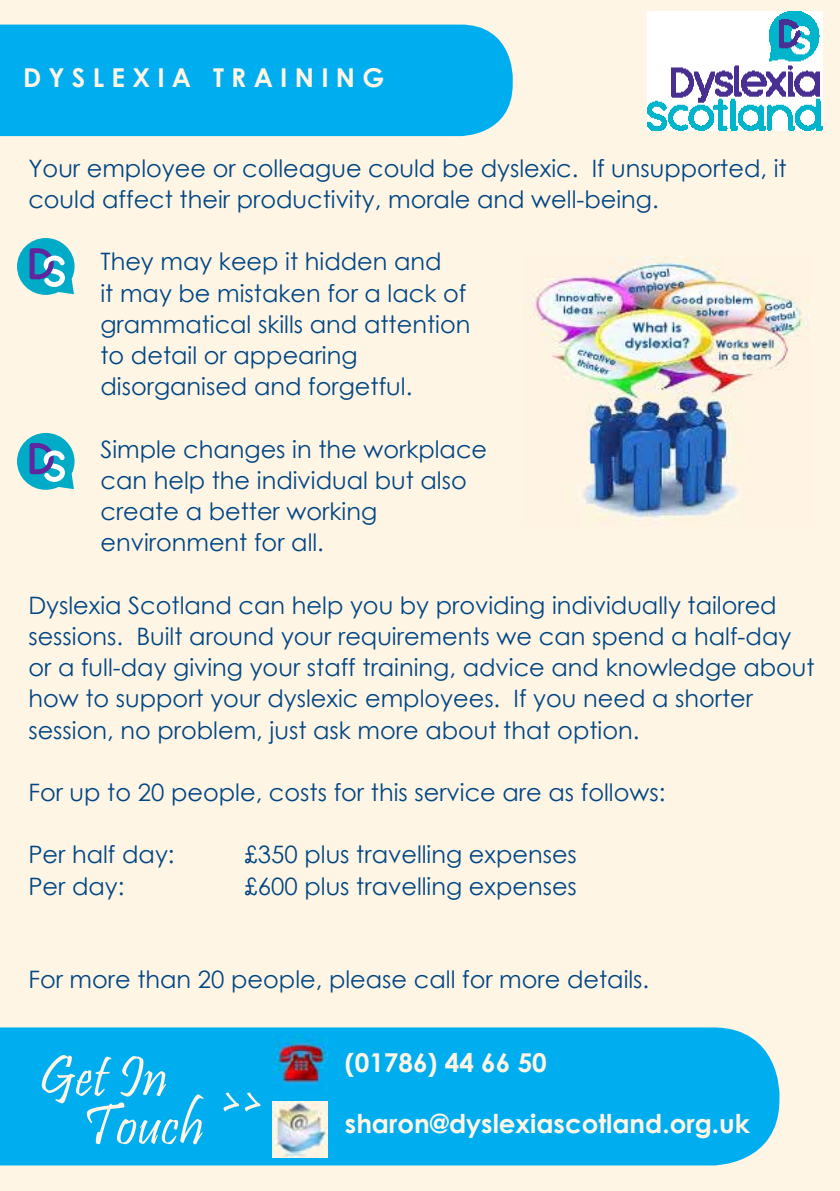
<style>
.page{position:relative;width:840px;height:1191px;background:#fff}
.page>*{position:absolute;margin:0;border:0;box-sizing:border-box;transform-origin:0 0}
.t1{font:72px "Pristina";color:#fff5e4}
.t2{font:60px/48px "Pristina";color:#fff5e4}
.t3{font:700 26px "Century Gothic";color:#fff5e4}
.t4{font:24px/31.2px "Century Gothic";color:#004684}
</style>
<div class="page">
<div style="left:0;top:0;width:839px;height:1191px;background:#fff5e4"></div>
<img style="left:647px;top:12px;width:175px;height:119px">
<img style="left:530px;top:257px;width:279px;height:263px">
<div style="left:0;top:1027px;width:779px;height:138px;background:#00aeef"></div>
<img style="left:272px;top:1102px;width:55px;height:55px">
<img style="left:272px;top:1035px;width:55px;height:56px">
<div style="left:0;top:25px;width:512px;height:111px;background:#00aeef"></div>
<svg style="left:17px;top:238px;width:57px;height:57px"></svg>
<svg style="left:17px;top:433px;width:57px;height:57px"></svg>
<p class="t3" style="left:23px;top:57px;width:362px">D Y S L E X I A T R A I N I N G</p>
<p class="t4" style="left:28px;top:152px;width:759px">Your employee or colleague could be dyslexic. If unsupported, it could affect their productivity, morale and well-being.</p>
<p class="t4" style="left:100px;top:246px;width:371px">They may keep it hidden and<br>it may be mistaken for a lack of grammatical skills and attention to detail or appearing disorganised and forgetful.</p>
<p class="t4" style="left:100px;top:433px;width:388px">Simple changes in the workplace can help the individual but also create a better working environment for all.</p>
<p class="t4" style="left:28px;top:589px;width:787px">Dyslexia Scotland can help you by providing individually tailored sessions. Built around your requirements we can spend a half-day or a full-day giving your staff training, advice and knowledge about how to support your dyslexic employees. If you need a shorter session, no problem, just ask more about that option.</p>
<p class="t4" style="left:28px;top:776px;width:638px">For up to 20 people, costs for this service are as follows:</p>
<p class="t4" style="left:28px;top:839px;width:148px">Per half day:</p>
<p class="t4" style="left:244px;top:839px;width:333px">£350 plus travelling expenses</p>
<p class="t4" style="left:28px;top:870px;width:98px">Per day:</p>
<p class="t4" style="left:244px;top:870px;width:333px">£600 plus travelling expenses</p>
<p class="t4" style="left:28px;top:963px;width:622px">For more than 20 people, please call for more details.</p>
<h2 class="t2" style="left:82px;top:1058px;width:123px;text-indent:-43px">Get In<br>Touch</h2>
<h1 class="t1" style="left:220px;top:1056px;width:44px">&gt;&gt;</h1>
<p class="t3" style="left:345px;top:1043px;width:203px">(01786) 44 66 50</p>
<p class="t3" style="left:345px;top:1103px;width:406px">sharon@dyslexiascotland.org.uk</p>
</div>
